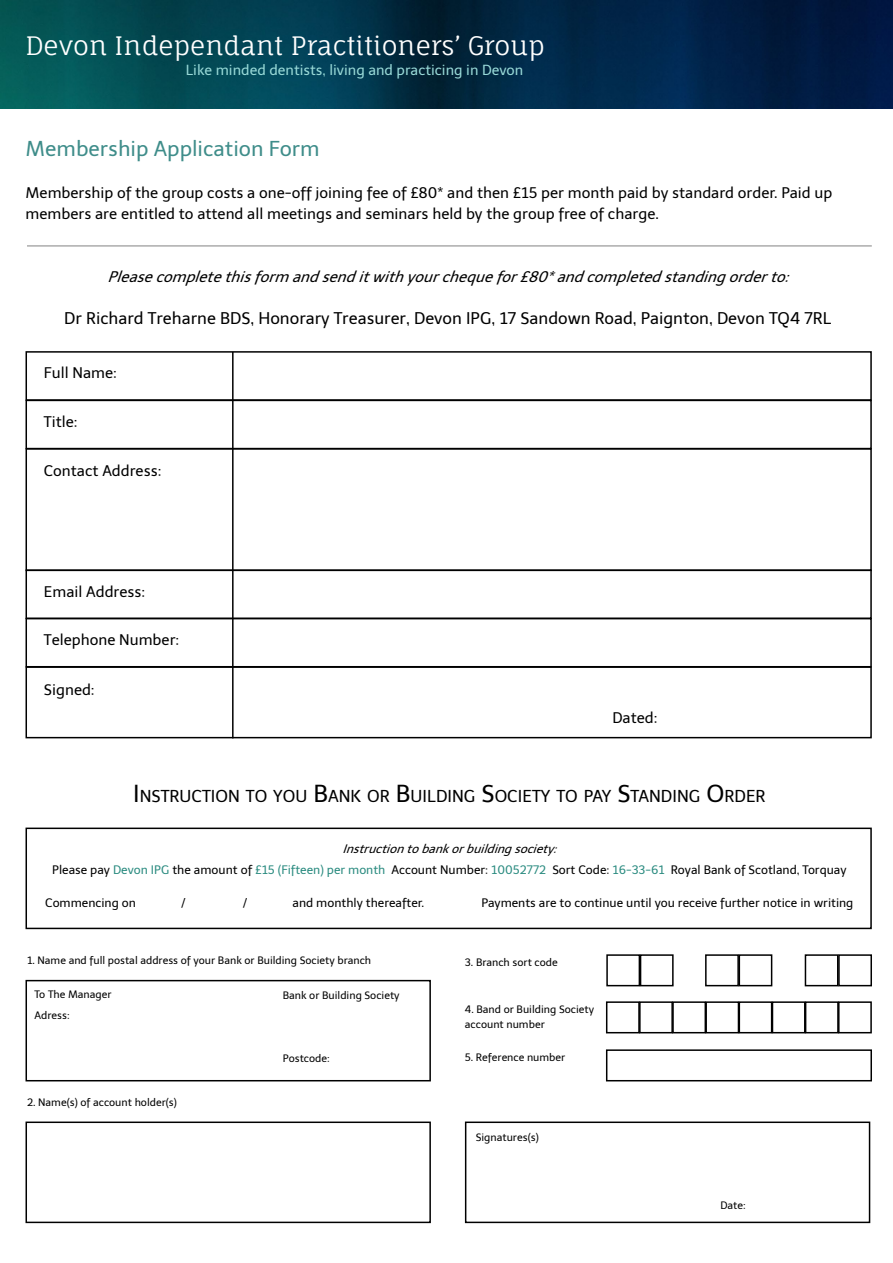
<style>
.page{position:relative;width:893px;height:1263px;background:#fff}
.page>*{position:absolute;margin:0;border:0;box-sizing:border-box;transform-origin:0 0}
.t1{font:25.5px "Fauna One";color:#fff}
.t2{font:21px "Telex";color:#3f8d8a}
.t3{font:16.8px "Telex";color:#000}
.t4{font:16.5px "Telex";color:#000}
.t5{font:15px/21px "Telex";color:#000}
.t6{font:italic 15px "Telex";color:#000}
.t7{font:14.25px "Telex";color:#98d9d7}
.t8{font:12px/21px "Telex";color:#000;text-align:center}
.t9{font:10.5px/15px "Telex";color:#000}
.s1{font-size:24px}
.s2{font-style:italic}
.s3{color:#2c8c81}
</style>
<div class="page">
<img style="left:0;top:0;width:893px;height:108px">
<div style="left:26px;top:351px;width:846px;height:50px;border:2px solid #000"></div>
<div style="left:26px;top:400px;width:846px;height:49px;border:2px solid #000"></div>
<div style="left:26px;top:448px;width:846px;height:123px;border:2px solid #000"></div>
<div style="left:26px;top:666px;width:846px;height:72px;border:2px solid #000"></div>
<hr style="left:232px;top:352px;width:2px;height:386px;background:#000">
<div style="left:26px;top:827px;width:846px;height:102px;border:2px solid #000"></div>
<div style="left:26px;top:980px;width:405px;height:101px;border:2px solid #000"></div>
<div style="left:26px;top:1121px;width:405px;height:102px;border:2px solid #000"></div>
<div style="left:465px;top:1121px;width:405px;height:102px;border:2px solid #000"></div>
<hr style="left:27px;top:246px;width:845px;height:1px;background:#000">
<div style="left:606px;top:954px;width:34px;height:32px;border:2px solid #000"></div>
<div style="left:640px;top:954px;width:34px;height:32px;border:2px solid #000"></div>
<div style="left:705px;top:954px;width:34px;height:32px;border:2px solid #000"></div>
<div style="left:739px;top:954px;width:33px;height:32px;border:2px solid #000"></div>
<div style="left:805px;top:954px;width:33px;height:32px;border:2px solid #000"></div>
<div style="left:838px;top:954px;width:34px;height:32px;border:2px solid #000"></div>
<div style="left:639px;top:1001px;width:34px;height:32px;border:2px solid #000"></div>
<div style="left:672px;top:1001px;width:34px;height:32px;border:2px solid #000"></div>
<div style="left:705px;top:1001px;width:34px;height:32px;border:2px solid #000"></div>
<div style="left:739px;top:1001px;width:33px;height:32px;border:2px solid #000"></div>
<div style="left:26px;top:569px;width:846px;height:50px;border:2px solid #000"></div>
<div style="left:805px;top:1001px;width:34px;height:32px;border:2px solid #000"></div>
<div style="left:838px;top:1001px;width:34px;height:32px;border:2px solid #000"></div>
<div style="left:606px;top:1001px;width:34px;height:32px;border:2px solid #000"></div>
<div style="left:772px;top:1001px;width:33px;height:32px;border:2px solid #000"></div>
<div style="left:606px;top:1049px;width:266px;height:32px;border:2px solid #000"></div>
<h1 class="t1" style="left:26px;top:29px;width:521px">Devon Independant Practitioners’ Group</h1>
<p class="t7" style="left:186px;top:62px;width:339px">Like minded dentists, living and practicing in Devon</p>
<h2 class="t2" style="left:26px;top:136px;width:296px">Membership Application Form</h2>
<p class="t5" style="left:26px;top:182px;width:808px">Membership of the group costs a one-off joining fee of £80* and then £15 per month paid by standard order. Paid up members are entitled to attend all meetings and seminars held by the group free of charge.</p>
<p class="t6" style="left:108px;top:268px;width:688px">Pleasecompletethisform andsenditwithyourchequefor£80*andcompletedstandingorderto:</p>
<h3 class="t4" style="left:64px;top:308px;width:769px">Dr Richard Treharne BDS, Honorary Treasurer, Devon IPG, 17 Sandown Road, Paignton, Devon TQ4 7RL</h3>
<p class="t5" style="left:44px;top:362px;width:74px">Full Name:</p>
<p class="t5" style="left:44px;top:411px;width:35px">Title:</p>
<p class="t5" style="left:44px;top:460px;width:119px">Contact Address:</p>
<p class="t5" style="left:44px;top:582px;width:103px">Email Address:</p>
<p class="t5" style="left:44px;top:629px;width:137px">Telephone Number:</p>
<p class="t5" style="left:44px;top:679px;width:52px">Signed:</p>
<p class="t5" style="left:612px;top:708px;width:47px">Dated:</p>
<h3 class="t3" style="left:133px;top:786px;width:634px"><span class="s1">I</span>NSTRUCTION TO YOU <span class="s1">B</span>ANK OR <span class="s1">B</span>UI LDI NG <span class="s1">S</span>OCI ETY TO PAY <span class="s1">S</span>TANDI NG <span class="s1">O</span>RDER</h3>
<p class="t8" style="left:52px;top:839px;width:796px"><span class="s2">Instructiontobankorbuildingsociety:<br></span>Please pay <span class="s3">Devon IPG</span> the amount of <span class="s3">£15 (Fifteen) per month</span> Account Number: <span class="s3">10052772</span> Sort Code: <span class="s3">16-33-61</span> Royal Bank of Scotland, Torquay</p>
<p class="t8" style="left:45px;top:893px;width:92px">Commencing on</p>
<p class="t8" style="left:181px;top:893px;width:6px">/</p>
<p class="t8" style="left:243px;top:893px;width:6px">/</p>
<p class="t8" style="left:292px;top:893px;width:133px">and monthly thereafter.</p>
<p class="t8" style="left:481px;top:893px;width:374px">Payments are to continue until you receive further notice in writing</p>
<p class="t9" style="left:27px;top:953px;width:346px">1. Name and full postal address of your Bank or Building Society branch</p>
<p class="t9" style="left:35px;top:983px;width:79px;line-height:21px">To The Manager<br>Adress:</p>
<p class="t9" style="left:283px;top:988px;width:118px">Bank or Building Society</p>
<p class="t9" style="left:283px;top:1051px;width:48px">Postcode:</p>
<p class="t9" style="left:27px;top:1094px;width:151px">2. Name(s) of account holder(s)</p>
<p class="t9" style="left:465px;top:955px;width:94px">3. Branch sort code</p>
<p class="t9" style="left:465px;top:1002px;width:131px">4. Band or Building Society account number</p>
<p class="t9" style="left:465px;top:1050px;width:102px">5. Reference number</p>
<p class="t9" style="left:476px;top:1130px;width:65px">Signatures(s)</p>
<p class="t9" style="left:720px;top:1198px;width:27px">Date:</p>
</div>
